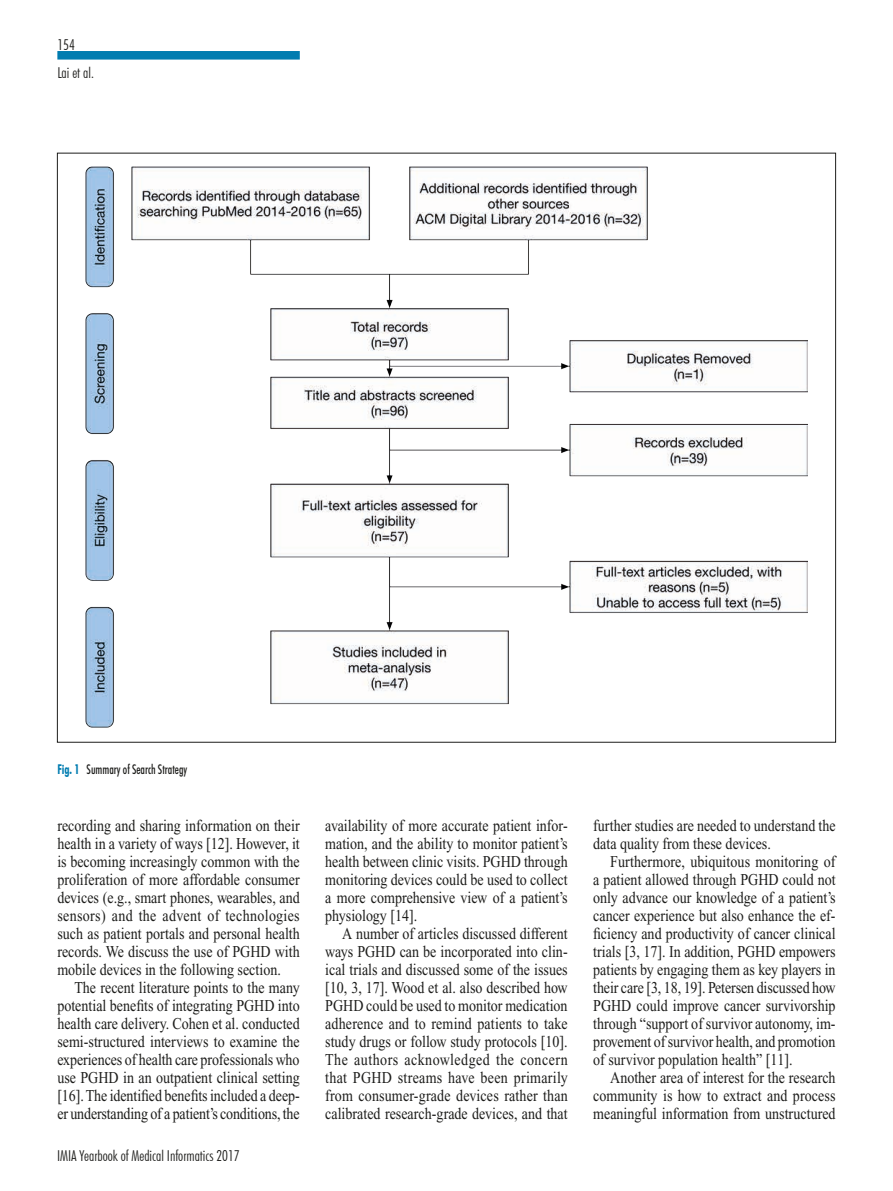
<style>
.page{position:relative;width:893px;height:1191px;background:#fff}
.page>*{position:absolute;margin:0;border:0;box-sizing:border-box;transform-origin:0 0}
.t1{font:16.5px/18px "Times";color:#1d1d1b;text-align:justify;scale:.85 1}
.t2{font:300 condensed 15px "Futura BT";color:#1d1d1b}
.t3{font:500 condensed 13.5px "Futura BT";color:#1d1d1b;scale:.85 1}
.s1{font-weight:700;color:#007cb0}
</style>
<div class="page">
<div style="left:57px;top:51px;width:243px;height:9px;background:#007cb0"></div>
<img style="left:85px;top:167px;width:723px;height:560px">
<p class="t2" style="left:57px;top:35px;width:19px">154</p>
<p class="t2" style="left:57px;top:63px;width:38px">Lai et al.</p>
<p class="t3" style="left:57px;top:761px;width:154px"><span class="s1">Fig. 1</span> Summary of Search Strategy</p>
<p class="t1" style="left:57px;top:816px;width:287px">recording and sharing information on their health in a variety of ways [12]. However, it is becoming increasingly common with the proliferation of more affordable consumer devices (e.g., smart phones, wearables, and sensors) and the advent of technologies such as patient portals and personal health records. We discuss the use of PGHD with mobile devices in the following section.</p>
<p class="t1" style="left:57px;top:978px;width:287px;text-indent:17px">The recent literature points to the many potential benefits of integrating PGHD into health care delivery. Cohen et al. conducted semi-structured interviews to examine the experiences of health care professionals who use PGHD in an outpatient clinical setting [16]. The identified benefits included a deep&shy;er understanding of a patient’s conditions, the</p>
<p class="t2" style="left:57px;top:1146px;width:184px">IMIA Yearbook of Medical Informatics 2017</p>
<p class="t1" style="left:325px;top:816px;width:287px">availability of more accurate patient infor&shy;mation, and the ability to monitor patient’s health between clinic visits. PGHD through monitoring devices could be used to collect a more comprehensive view of a patient’s physiology [14].</p>
<p class="t1" style="left:325px;top:924px;width:287px;text-indent:17px">A number of articles discussed different ways PGHD can be incorporated into clin&shy;ical trials and discussed some of the issues [10, 3, 17]. Wood et al. also described how PGHD could be used to monitor medication adherence and to remind patients to take study drugs or follow study protocols [10].<br>The authors acknowledged the concern that PGHD streams have been primarily from consumer-grade devices rather than calibrated research-grade devices, and that</p>
<p class="t1" style="left:593px;top:816px;width:287px">further studies are needed to understand the data quality from these devices.</p>
<p class="t1" style="left:593px;top:852px;width:287px;text-indent:17px">Furthermore, ubiquitous monitoring of a patient allowed through PGHD could not only advance our knowledge of a patient’s cancer experience but also enhance the ef&shy;ficiency and productivity of cancer clinical trials [3, 17]. In addition, PGHD empowers patients by engaging them as key players in their care [3, 18, 19]. Petersen discussed how PGHD could improve cancer survivorship through “support of survivor autonomy, im&shy;provement of survivor health, and promotion of survivor population health” [11].</p>
<p class="t1" style="left:593px;top:1068px;width:287px;text-indent:17px">Another area of interest for the research community is how to extract and process meaningful information from unstructured</p>
</div>
